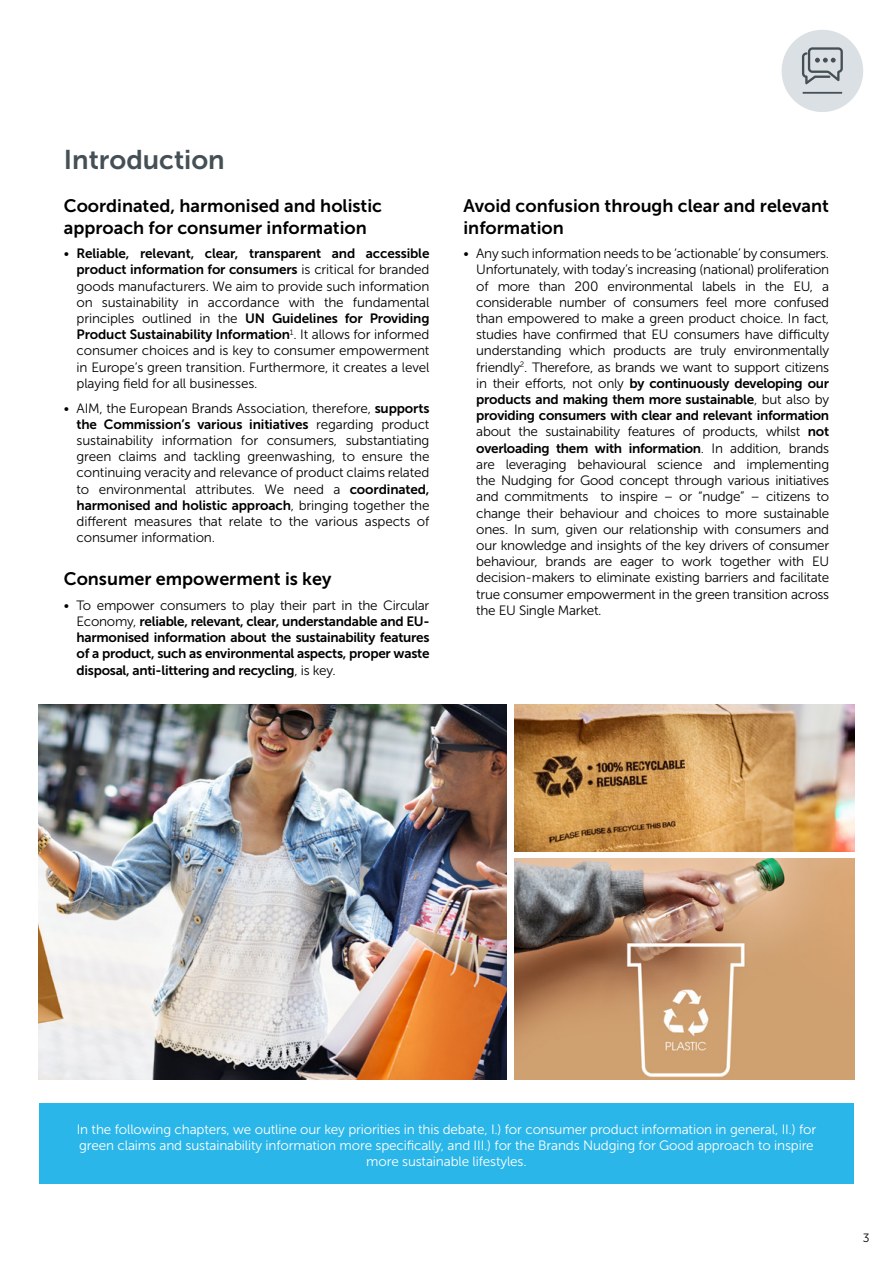
<style>
.page{position:relative;width:893px;height:1263px;background:#fff}
.page>*{position:absolute;margin:0;border:0;box-sizing:border-box;transform-origin:0 0}
.t1{font:27px "Museo Sans 700";color:#444f56}
.t2{font:18px/21.6px "Museo Sans 700";color:#000}
.t3{font:13.5px/16.2px "Museo Sans 300";letter-spacing:-.01em;color:#000;text-align:justify}
.t4{font:13.5px/16.2px "Museo Sans 700";letter-spacing:-.01em;color:#000;text-align:justify}
.t5{font:13.5px/16.2px "Museo Sans 300";letter-spacing:-.01em;color:#fff;text-align:center}
.t6{font:12px "Museo Sans 300";color:#000}
.s1{font-family:"Museo Sans 300"}
.s2{font-family:"Museo Sans 700"}
</style>
<div class="page">
<img style="left:38px;top:704px;width:468px;height:375px">
<img style="left:514px;top:704px;width:341px;height:147px">
<img style="left:514px;top:858px;width:341px;height:221px">
<div style="left:782px;top:30px;width:81px;height:82px;background:#dae0e3;border-radius:50%"></div>
<hr style="left:803px;top:92px;width:39px;height:2px;background:#444f56">
<svg style="left:802px;top:47px;width:41px;height:37px"></svg>
<div style="left:39px;top:1103px;width:815px;height:81px;background:#2bb6e9"></div>
<h1 class="t1" style="left:64px;top:145px;width:163px">Introduction</h1>
<h2 class="t2" style="left:64px;top:195px;width:320px">Coordinated, harmonised and holistic approach for consumer information</h2>
<p class="t4" style="left:64px;top:245px;width:367px;text-align:right"><span class="s1">•</span> Reliable, relevant, clear, transparent and accessible product information for consumers <span class="s1">is critical for branded</span></p>
<p class="t3" style="left:77px;top:278px;width:354px">goods manufacturers. We aim to provide such information on sustainability in accordance with the fundamental</p>
<p class="t4" style="left:77px;top:310px;width:354px"><span class="s1">principles outlined in the</span> UN Guidelines for Providing<br>Product Sustainability Information<sup>1</sup><span class="s1">. It allows for informed</span></p>
<p class="t3" style="left:77px;top:343px;width:354px">consumer choices and is key to consumer empowerment in Europe’s green transition. Furthermore, it creates a level playing field for all businesses.</p>
<p class="t3" style="left:64px;top:400px;width:367px">• AIM, the European Brands Association, therefore, <span class="s2">supports</span></p>
<p class="t4" style="left:77px;top:416px;width:354px">the Commission’s various initiatives <span class="s1">regarding product</span></p>
<p class="t3" style="left:77px;top:432px;width:354px">sustainability information for consumers, substantiating green claims and tackling greenwashing, to ensure the continuing veracity and relevance of product claims related to environmental attributes. We need a <span class="s2">coordinated,</span></p>
<p class="t4" style="left:77px;top:497px;width:354px">harmonised and holistic approach<span class="s1">, bringing together the</span></p>
<p class="t3" style="left:77px;top:513px;width:354px">different measures that relate to the various aspects of consumer information.</p>
<h2 class="t2" style="left:64px;top:568px;width:269px">Consumer empowerment is key</h2>
<p class="t3" style="left:64px;top:597px;width:367px">• To empower consumers to play their part in the Circular</p>
<p class="t4" style="left:77px;top:613px;width:354px"><span class="s1">Economy,</span> reliable, relevant, clear, understandable and EU&shy;harmonised information about the sustainability features of a product, such as environmental aspects, proper waste disposal, anti-littering and recycling<span class="s1">, is key.</span></p>
<h2 class="t2" style="left:463px;top:195px;width:367px">Avoid confusion through clear and relevant information</h2>
<p class="t3" style="left:476px;top:246px;width:354px;text-indent:-13px">• Any such information needs to be ‘actionable’ by consumers.<br>Unfortunately, with today’s increasing (national) proliferation of more than 200 environmental labels in the EU, a considerable number of consumers feel more confused than empowered to make a green product choice. In fact, studies have confirmed that EU consumers have difficulty understanding which products are truly environmentally friendly<sup>2</sup>. Therefore, as brands we want to support citizens</p>
<p class="t4" style="left:476px;top:375px;width:354px"><span class="s1">in their efforts, not only</span> by continuously developing our products and making them more sustainable<span class="s1">, but also by </span>providing consumers with clear and relevant information</p>
<p class="t3" style="left:476px;top:424px;width:354px">about the sustainability features of products, whilst <span class="s2">not</span></p>
<p class="t4" style="left:476px;top:440px;width:354px">overloading them with information<span class="s1">. In addition, brands</span></p>
<p class="t3" style="left:476px;top:456px;width:354px">are leveraging behavioural science and implementing the Nudging for Good concept through various initiatives and commitments to inspire – or “nudge” – citizens to change their behaviour and choices to more sustainable ones. In sum, given our relationship with consumers and our knowledge and insights of the key drivers of consumer behaviour, brands are eager to work together with EU decision-makers to eliminate existing barriers and facilitate true consumer empowerment in the green transition across the EU Single Market.</p>
<p class="t5" style="left:77px;top:1121px;width:741px">In the following chapters, we outline our key priorities in this debate, I.) for consumer product information in general, II.) for green claims and sustainability information more specifically, and III.) for the Brands Nudging for Good approach to inspire more sustainable lifestyles.</p>
<p class="t6" style="left:863px;top:1231px;width:8px">3</p>
</div>
